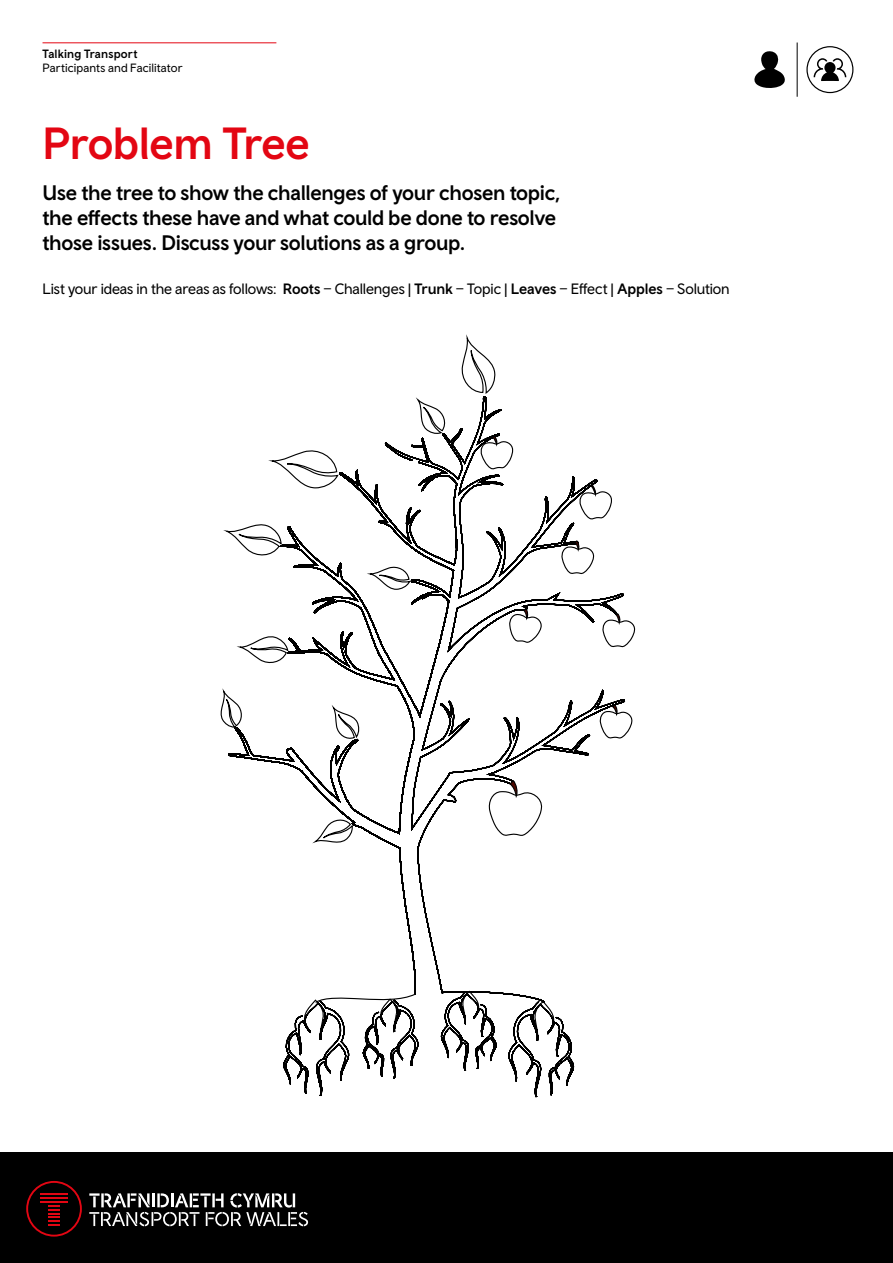
<style>
.page{position:relative;width:893px;height:1263px;background:#fff}
.page>*{position:absolute;margin:0;border:0;box-sizing:border-box;transform-origin:0 0}
.t1{font:500 45px "Wales Sans Body";letter-spacing:-.01em;color:#e30613}
.t2{font:500 21px/25.2px "Wales Sans Body";letter-spacing:-.015em;color:#000}
.t3{font:15px "Wales Sans Body";letter-spacing:-.01em;color:#000}
.t4{font:12px "Wales Sans Body";letter-spacing:.01em;color:#000}
.t5{font:500 12px "Wales Sans Body";letter-spacing:.01em;color:#000}
.s1{font-weight:500}
</style>
<div class="page">
<div style="left:0;top:1153px;width:893px;height:110px;background:#000"></div>
<svg style="left:26px;top:1181px;width:56px;height:55px"></svg>
<svg style="left:89px;top:1193px;width:219px;height:33px"></svg>
<hr style="left:43px;top:43px;width:233px;height:1px;background:#e30613">
<svg style="left:283px;top:396px;width:343px;height:602px"></svg>
<svg style="left:461px;top:334px;width:34px;height:60px"></svg>
<svg style="left:373px;top:396px;width:74px;height:39px"></svg>
<svg style="left:223px;top:524px;width:60px;height:32px"></svg>
<svg style="left:317px;top:656px;width:43px;height:84px"></svg>
<svg style="left:486px;top:779px;width:56px;height:58px"></svg>
<svg style="left:598px;top:703px;width:34px;height:36px"></svg>
<svg style="left:508px;top:607px;width:34px;height:37px"></svg>
<svg style="left:560px;top:539px;width:34px;height:36px"></svg>
<svg style="left:601px;top:612px;width:34px;height:36px"></svg>
<svg style="left:479px;top:434px;width:35px;height:36px"></svg>
<svg style="left:577px;top:483px;width:36px;height:37px"></svg>
<svg style="left:754px;top:51px;width:31px;height:37px"></svg>
<div style="left:806px;top:46px;width:47px;height:47px;border:1px solid #000;border-radius:50%"></div>
<hr style="left:797px;top:43px;width:1px;height:54px;background:#000">
<svg style="left:814px;top:58px;width:32px;height:23px"></svg>
<svg style="left:268px;top:446px;width:71px;height:43px"></svg>
<svg style="left:283px;top:817px;width:71px;height:62px"></svg>
<svg style="left:360px;top:564px;width:51px;height:27px"></svg>
<svg style="left:220px;top:632px;width:69px;height:152px"></svg>
<svg style="left:283px;top:998px;width:136px;height:98px"></svg>
<svg style="left:433px;top:990px;width:147px;height:108px"></svg>
<p class="t5" style="left:43px;top:46px;width:96px">Talking Transport</p>
<p class="t4" style="left:43px;top:61px;width:142px">Participants and Facilitator</p>
<p class="t1" style="left:43px;top:116px;width:269px">Problem Tree</p>
<p class="t2" style="left:43px;top:180px;width:520px">Use the tree to show the challenges of your chosen topic, the effects these have and what could be done to resolve those issues. Discuss your solutions as a group.</p>
<p class="t3" style="left:43px;top:279px;width:689px">List your ideas in the areas as follows: <span class="s1">Roots</span> – Challenges | <span class="s1">Trunk</span> – Topic | <span class="s1">Leaves</span> – Effect | <span class="s1">Apples</span> – Solution</p>
</div>
